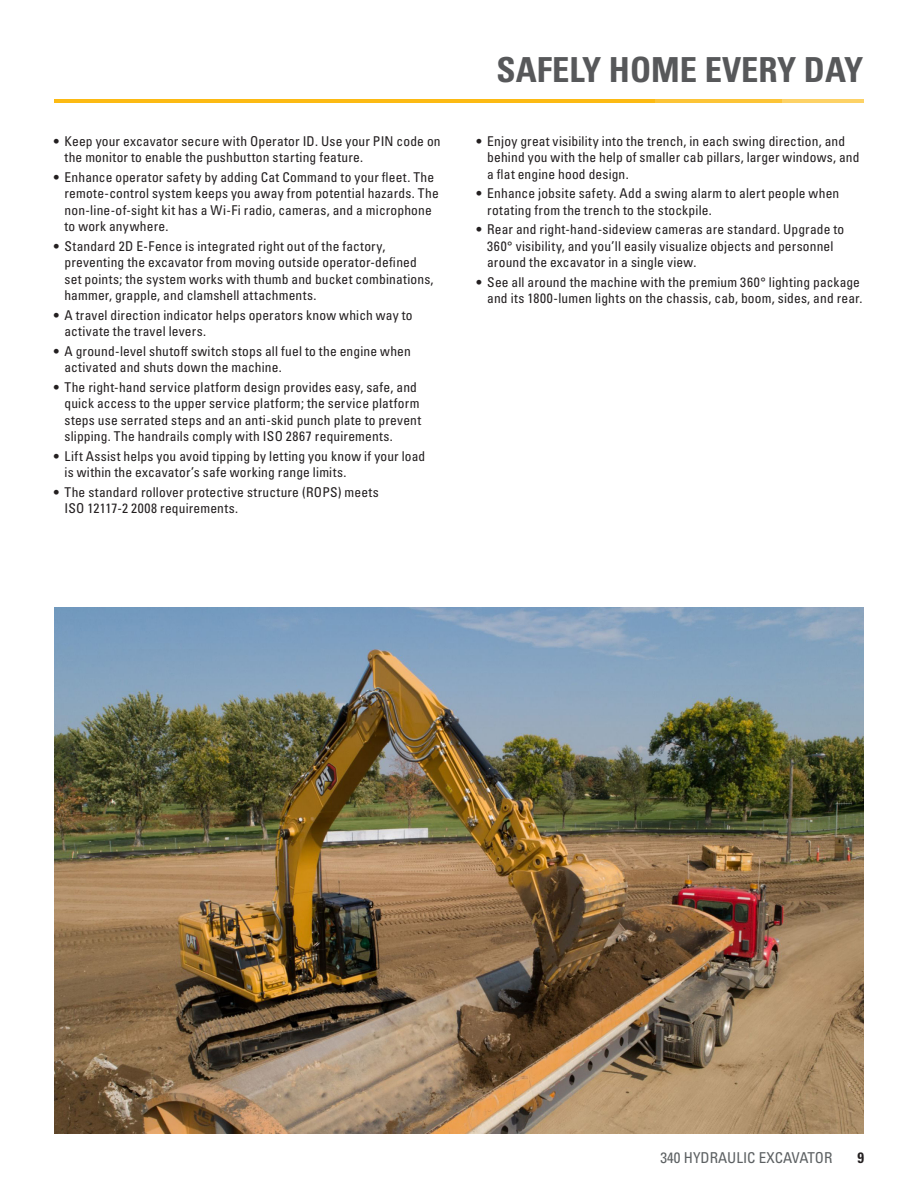
<style>
.page{position:relative;width:918px;height:1188px;background:#fff}
.page>*{position:absolute;margin:0;border:0;box-sizing:border-box;transform-origin:0 0}
.Headline_medium_gray{font:34.5px "Univers LTCYR 67 Bold Cond";color:#57585a}
.t1{font:condensed 15px "Univers LTCYR 57";color:#5d6163}
.t2{font:15px "Univers LTCYR 67 Bold Cond";color:#231f20}
.t3{font:condensed 13.5px/16.5px "Univers LTCYR 57";letter-spacing:.015em;color:#231f20}
</style>
<div class="page">
<hr style="left:54px;top:99px;width:601px;height:4px;background:#fcba13">
<hr style="left:654px;top:99px;width:128px;height:4px;background:#fcc437">
<hr style="left:782px;top:99px;width:81px;height:4px;background:#fdd266">
<img style="left:54px;top:608px;width:809px;height:526px">
<p class="t3" style="left:64px;top:132px;width:378px;text-indent:-10px">• Keep your excavator secure with Operator ID. Use your PIN code on the monitor to enable the pushbutton starting feature.</p>
<p class="t3" style="left:64px;top:168px;width:376px;text-indent:-10px">• Enhance operator safety by adding Cat Command to your fleet. The remote-control system keeps you away from potential hazards. The non-line-of-sight kit has a Wi-Fi radio, cameras, and a microphone to work anywhere.</p>
<p class="t3" style="left:64px;top:237px;width:371px;text-indent:-10px">• Standard 2D E-Fence is integrated right out of the factory, preventing the excavator from moving outside operator-defined set points; the system works with thumb and bucket combinations, hammer, grapple, and clamshell attachments.</p>
<p class="t3" style="left:64px;top:306px;width:350px;text-indent:-10px">• A travel direction indicator helps operators know which way to activate the travel levers.</p>
<p class="t3" style="left:64px;top:342px;width:348px;text-indent:-10px">• A ground-level shutoff switch stops all fuel to the engine when activated and shuts down the machine.</p>
<p class="t3" style="left:64px;top:378px;width:358px;text-indent:-10px">• The right-hand service platform design provides easy, safe, and quick access to the upper service platform; the service platform steps use serrated steps and an anti-skid punch plate to prevent slipping. The handrails comply with ISO 2867 requirements.</p>
<p class="t3" style="left:64px;top:447px;width:362px;text-indent:-10px">• Lift Assist helps you avoid tipping by letting you know if your load is within the excavator’s safe working range limits.</p>
<p class="t3" style="left:64px;top:483px;width:316px;text-indent:-10px">• The standard rollover protective structure (ROPS) meets<br>ISO 12117-2 2008 requirements.</p>
<p class="Headline_medium_gray" style="left:497px;top:48px;width:368px">SAFELY HOME EVERY DAY</p>
<p class="t3" style="left:487px;top:132px;width:374px;text-indent:-10px">• Enjoy great visibility into the trench, in each swing direction, and behind you with the help of smaller cab pillars, larger windows, and a flat engine hood design.</p>
<p class="t3" style="left:487px;top:185px;width:354px;text-indent:-10px">• Enhance jobsite safety. Add a swing alarm to alert people when rotating from the trench to the stockpile.</p>
<p class="t3" style="left:487px;top:221px;width:359px;text-indent:-10px">• Rear and right-hand-sideview cameras are standard. Upgrade to<br>360° visibility, and you’ll easily visualize objects and personnel around the excavator in a single view.</p>
<p class="t3" style="left:477px;top:273px;width:387px;text-align:right">• See all around the machine with the premium 360° lighting package and its 1800-lumen lights on the chassis, cab, boom, sides, and rear.</p>
<p class="t1" style="left:661px;top:1148px;width:173px">340 HYDRAULIC EXCAVATOR</p>
<p class="t2" style="left:857px;top:1148px;width:8px">9</p>
</div>
